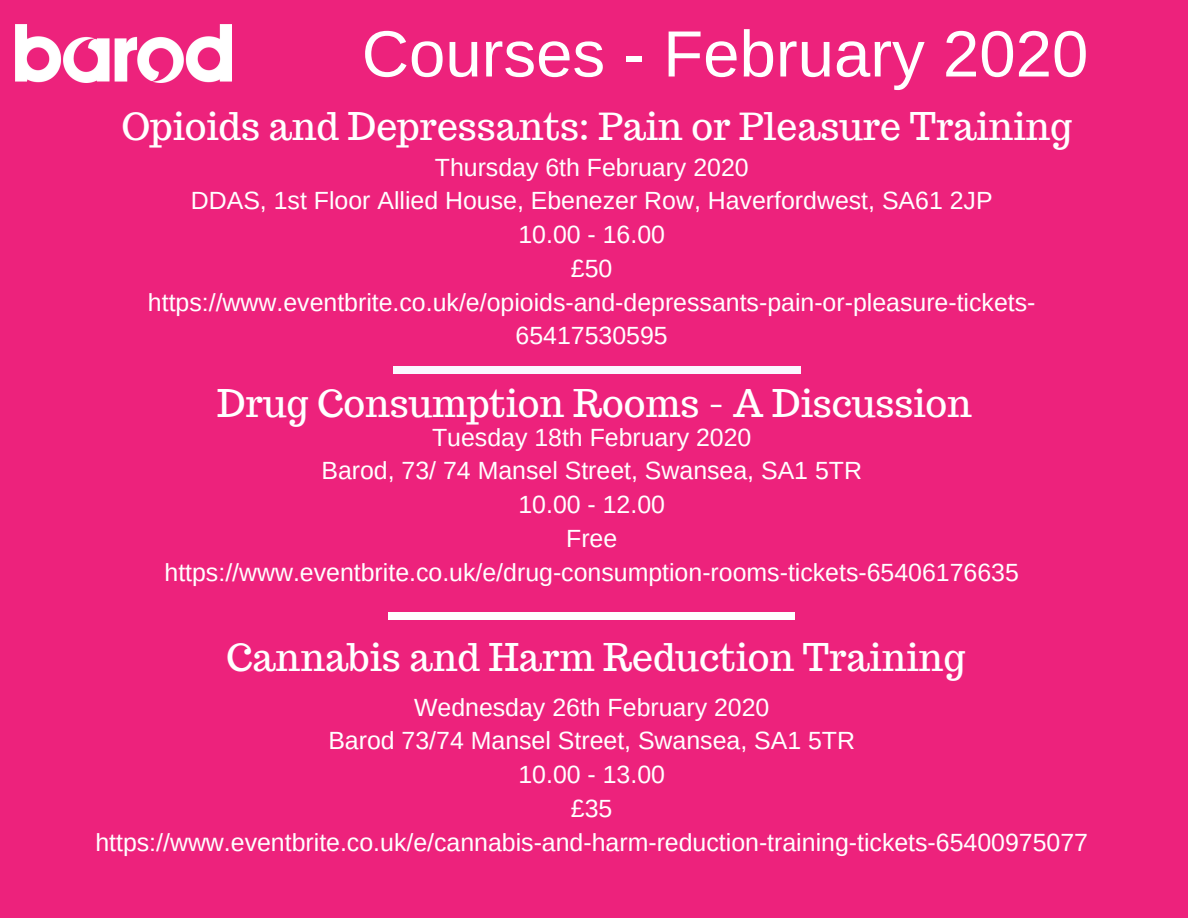
<style>
.page{position:relative;width:1188px;height:918px;background:#ed227c}
.page>*{position:absolute;margin:0;border:0;box-sizing:border-box;transform-origin:0 0}
.t1{font:65.4px "Arimo";color:#fff}
.t2{font:37.35px "Trocchi";color:#fff}
.t3{font:24.9px/33.8px "Arimo";color:#fff;text-align:center}
</style>
<div class="page">
<img style="left:16px;top:25px;width:216px;height:57px">
<div style="left:393px;top:366px;width:46px;height:8px;background:#fbf7ff"></div>
<div style="left:755px;top:366px;width:46px;height:8px;background:#fbf7ff"></div>
<div style="left:437px;top:366px;width:318px;height:8px;background:#fbf7ff"></div>
<div style="left:388px;top:612px;width:46px;height:8px;background:#fff"></div>
<div style="left:749px;top:612px;width:46px;height:8px;background:#fff"></div>
<div style="left:433px;top:612px;width:317px;height:8px;background:#fff"></div>
<h1 class="t1" style="left:362px;top:17px;width:728px">Courses - February 2020</h1>
<h2 class="t2" style="left:121px;top:101px;width:952px">Opioids and Depressants: Pain or Pleasure Training</h2>
<p class="t3" style="left:148px;top:150px;width:889px">Thursday 6th February 2020<br>DDAS, 1st Floor Allied House, Ebenezer Row, Haverfordwest, SA61 2JP<br>10.00 - 16.00<br>£50 https://www.eventbrite.co.uk/e/opioids-and-depressants-pain-or-pleasure-tickets-65417530595</p>
<h2 class="t2" style="left:217px;top:379px;width:756px">Drug Consumption Rooms - A Discussion</h2>
<p class="t3" style="left:165px;top:420px;width:856px">Tuesday 18th February 2020<br>Barod, 73/ 74 Mansel Street, Swansea, SA1 5TR<br>10.00 - 12.00<br>Free https://www.eventbrite.co.uk/e/drug-consumption-rooms-tickets-65406176635</p>
<h2 class="t2" style="left:226px;top:632px;width:740px">Cannabis and Harm Reduction Training</h2>
<p class="t3" style="left:95px;top:690px;width:994px">Wednesday 26th February 2020<br>Barod 73/74 Mansel Street, Swansea, SA1 5TR<br>10.00 - 13.00<br>£35 https://www.eventbrite.co.uk/e/cannabis-and-harm-reduction-training-tickets-65400975077</p>
</div>
